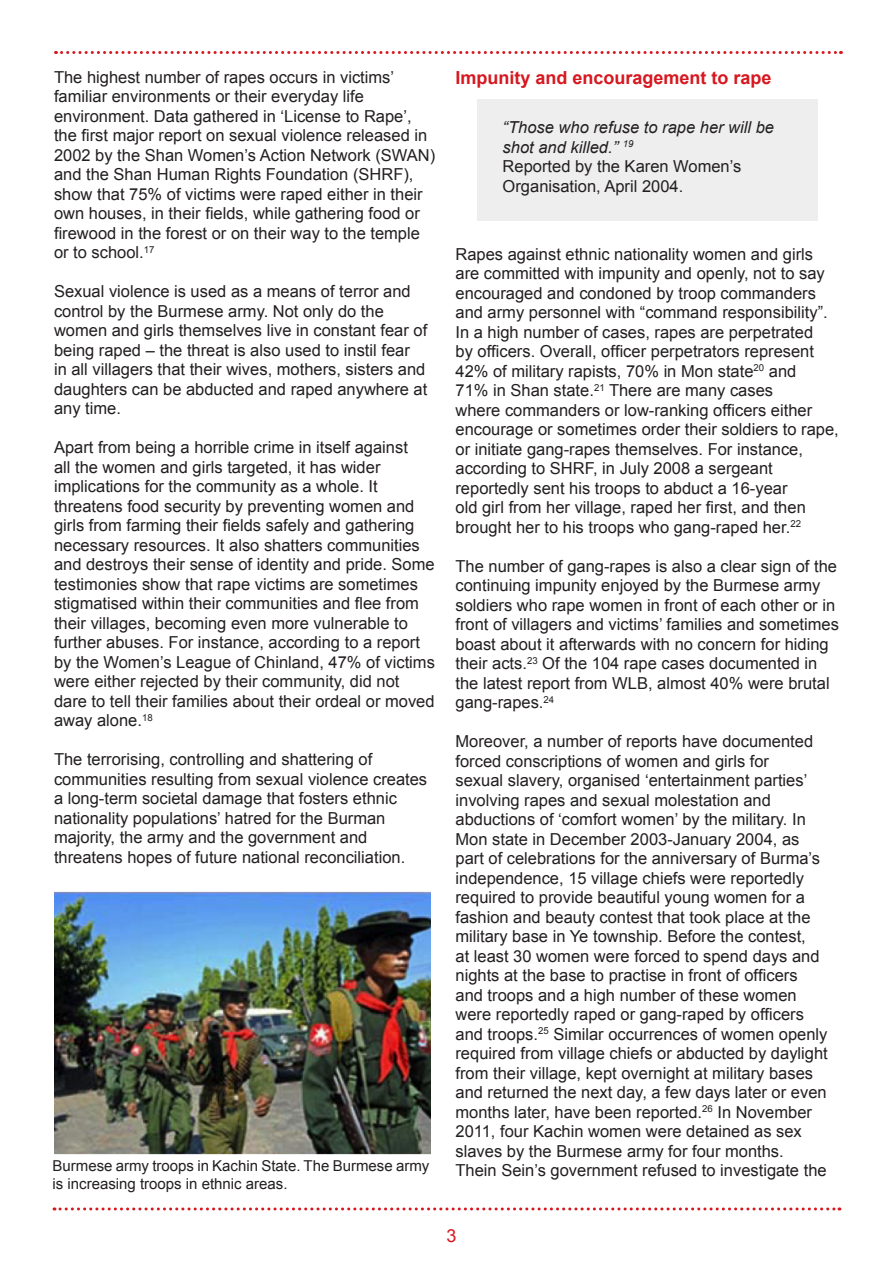
<style>
.page{position:relative;width:893px;height:1263px;background:#fff}
.page>*{position:absolute;margin:0;border:0;box-sizing:border-box;transform-origin:0 0}
.t1{font:700 18px "Arial";color:#d7171f}
.t2{font:18px "Arial";color:#d7171f}
.t3{font:16.5px/19.5px "Arial";color:#231f20}
.t4{font:15px/18px "Arial";color:#231f20}
.s1{font-style:italic}
</style>
<div class="page">
<svg style="left:54px;top:1207px;width:786px;height:3px"></svg>
<svg style="left:56px;top:51px;width:785px;height:3px"></svg>
<img style="left:54px;top:891px;width:377px;height:264px">
<div style="left:477px;top:99px;width:340px;height:121px;background:#eeeeef"></div>
<p class="t3" style="left:54px;top:68px;width:383px">The highest number of rapes occurs in victims’ familiar environments or their everyday life environment. Data gathered in ‘License to Rape’, the first major report on sexual violence released in 2002 by the Shan Women’s Action Network (SWAN) and the Shan Human Rights Foundation (SHRF), show that 75% of victims were raped either in their own houses, in their fields, while gathering food or firewood in the forest or on their way to the temple or to school.<sup>17</sup></p>
<p class="t3" style="left:54px;top:282px;width:375px">Sexual violence is used as a means of terror and control by the Burmese army. Not only do the women and girls themselves live in constant fear of being raped – the threat is also used to instil fear<br>in all villagers that their wives, mothers, sisters and daughters can be abducted and raped anywhere at any time.</p>
<p class="t3" style="left:54px;top:438px;width:382px">Apart from being a horrible crime in itself against<br>all the women and girls targeted, it has wider implications for the community as a whole. It threatens food security by preventing women and girls from farming their fields safely and gathering necessary resources. It also shatters communities and destroys their sense of identity and pride. Some testimonies show that rape victims are sometimes stigmatised within their communities and flee from their villages, becoming even more vulnerable to further abuses. For instance, according to a report by the Women’s League of Chinland, 47% of victims were either rejected by their community, did not dare to tell their families about their ordeal or moved away alone.<sup>18</sup></p>
<p class="t3" style="left:54px;top:750px;width:375px">The terrorising, controlling and shattering of communities resulting from sexual violence creates a long-term societal damage that fosters ethnic nationality populations’ hatred for the Burman majority, the army and the government and threatens hopes of future national reconciliation.</p>
<p class="t4" style="left:52px;top:1157px;width:378px">Burmese army troops in Kachin State. The Burmese army is increasing troops in ethnic areas.</p>
<p class="t1" style="left:455px;top:66px;width:318px">Impunity and encouragement to rape</p>
<p class="t3" style="left:503px;top:118px;width:273px"><span class="s1">“Those who refuse to rape her will be shot and killed.”</span> <sup>19<br></sup>Reported by the Karen Women’s<br>Organisation, April 2004.</p>
<p class="t3" style="left:455px;top:244px;width:385px">Rapes against ethnic nationality women and girls are committed with impunity and openly, not to say encouraged and condoned by troop commanders and army personnel with “command responsibility”.<br>In a high number of cases, rapes are perpetrated<br>by officers. Overall, officer perpetrators represent 42% of military rapists, 70% in Mon state<sup>20</sup> and<br>71% in Shan state.<sup>21</sup> There are many cases<br>where commanders or low-ranking officers either encourage or sometimes order their soldiers to rape, or initiate gang-rapes themselves. For instance, according to SHRF, in July 2008 a sergeant reportedly sent his troops to abduct a 16-year<br>old girl from her village, raped her first, and then brought her to his troops who gang-raped her.<sup>22</sup></p>
<p class="t3" style="left:455px;top:556px;width:385px">The number of gang-rapes is also a clear sign of the continuing impunity enjoyed by the Burmese army soldiers who rape women in front of each other or in front of villagers and victims’ families and sometimes boast about it afterwards with no concern for hiding their acts.<sup>23</sup> Of the 104 rape cases documented in the latest report from WLB, almost 40% were brutal gang-rapes.<sup>24</sup></p>
<p class="t3" style="left:455px;top:732px;width:374px">Moreover, a number of reports have documented forced conscriptions of women and girls for<br>sexual slavery, organised ‘entertainment parties’ involving rapes and sexual molestation and abductions of ‘comfort women’ by the military. In Mon state in December 2003-January 2004, as part of celebrations for the anniversary of Burma’s independence, 15 village chiefs were reportedly required to provide beautiful young women for a fashion and beauty contest that took place at the military base in Ye township. Before the contest,<br>at least 30 women were forced to spend days and nights at the base to practise in front of officers and troops and a high number of these women were reportedly raped or gang-raped by officers and troops.<sup>25</sup> Similar occurrences of women openly required from village chiefs or abducted by daylight from their village, kept overnight at military bases and returned the next day, a few days later or even months later, have been reported.<sup>26</sup> In November 2011, four Kachin women were detained as sex slaves by the Burmese army for four months.<br>Thein Sein’s government refused to investigate the</p>
<p class="t2" style="left:446px;top:1224px;width:12px">3</p>
</div>
